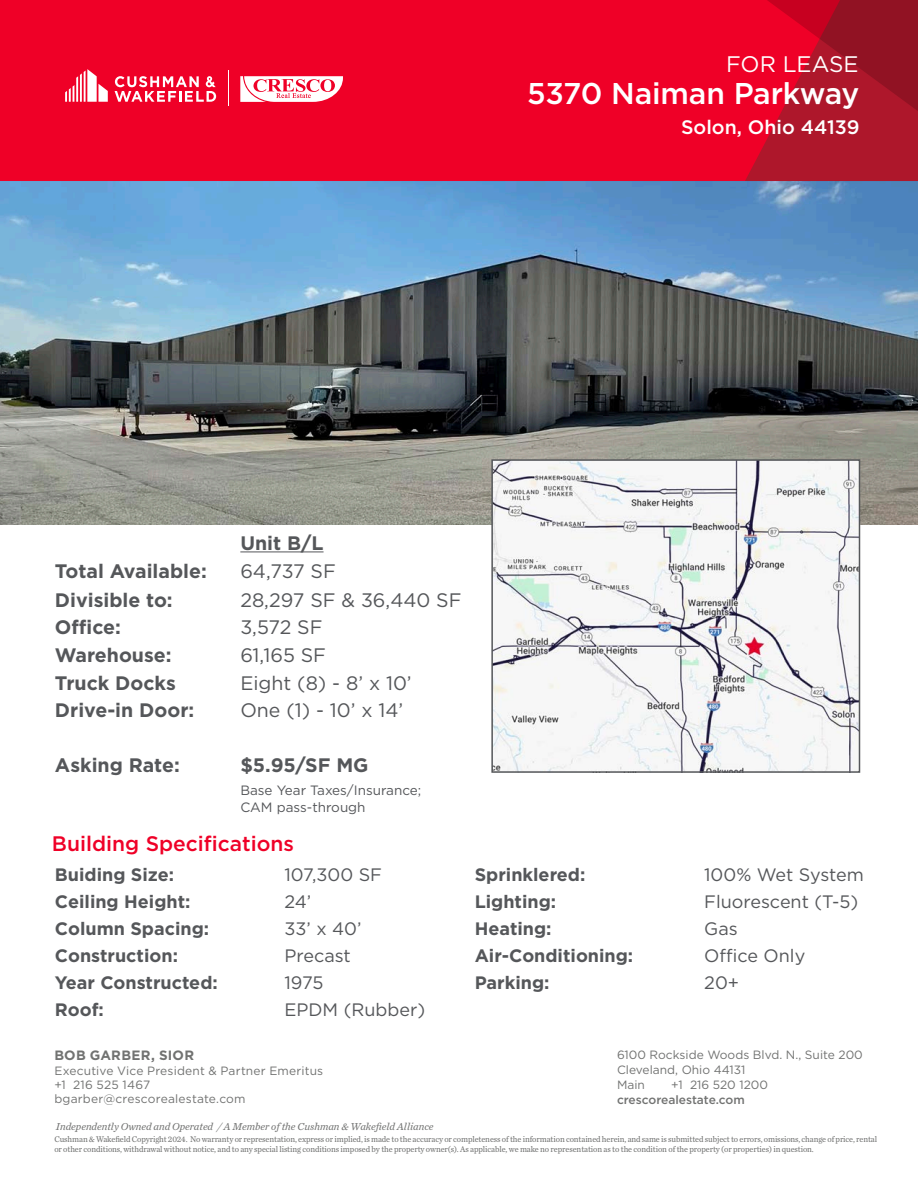
<style>
.page{position:relative;width:918px;height:1188px;background:#fff}
.page>*{position:absolute;margin:0;border:0;box-sizing:border-box;transform-origin:0 0}
.t1{font:500 30px "Gotham";letter-spacing:-.01em;color:#fff}
.t2{font:22.5px "Gotham";color:#fff}
.t3{font:500 21px "Gotham";color:#ef0027}
.Body_Text{font:700 19.5px "Gotham";color:#55575a}
.Body_Text-2{font:19.5px "Gotham";color:#55575a}
.t4{font:500 19.5px "Gotham";color:#fff}
.Body_Text-3{font:700 18px "Gotham";color:#55575a}
.Body_Text-4{font:18px "Gotham";color:#55575a}
.Body_Text-5{font:13.5px/16.2px "Gotham";color:#55575a}
.t5{font:700 13.5px "Gotham";letter-spacing:.015em;color:#717271}
.t6{font:12px/14.4px "Gotham";letter-spacing:.005em;color:#717271}
.t7{font:500 12px "Gotham";color:#717271}
.t8{font:italic 10.5px "Chronicle Text G2";color:#717271}
.t9{font:8.7px/10.4px "Chronicle Text G2";letter-spacing:-.01em;color:#717271;scale:.95 1}
</style>
<div class="page">
<img style="left:0;top:181px;width:918px;height:344px">
<img style="left:494px;top:462px;width:363px;height:308px">
<div style="left:491px;top:459px;width:369px;height:314px;border:2px solid #55575a"></div>
<hr style="left:240px;top:551px;width:84px;height:1px;background:#55575a">
<div style="left:0;top:0;width:918px;height:181px;background:#ef0027"></div>
<svg style="left:745px;top:0;width:173px;height:181px"></svg>
<hr style="left:228px;top:71px;width:1px;height:35px;background:#fff">
<svg style="left:65px;top:69px;width:43px;height:33px"></svg>
<svg style="left:115px;top:76px;width:101px;height:26px"></svg>
<svg style="left:240px;top:76px;width:103px;height:26px;background:#fabcc6"></svg>
<h2 class="t2" style="left:726px;top:50px;width:134px">FOR LEASE</h2>
<h1 class="t1" style="left:527px;top:74px;width:334px">5370 Naiman Parkway</h1>
<h3 class="t4" style="left:681px;top:114px;width:180px">Solon, Ohio 44139</h3>
<p class="Body_Text" style="left:55px;top:558px;width:153px">Total Available:</p>
<p class="Body_Text" style="left:55px;top:587px;width:119px">Divisible to:</p>
<p class="Body_Text" style="left:240px;top:530px;width:85px">Unit B/L</p>
<p class="Body_Text-2" style="left:240px;top:558px;width:97px">64,737 SF</p>
<p class="Body_Text-2" style="left:240px;top:587px;width:223px">28,297 SF &amp; 36,440 SF</p>
<p class="Body_Text" style="left:55px;top:615px;width:67px">Office:</p>
<p class="Body_Text-2" style="left:240px;top:615px;width:84px">3,572 SF</p>
<p class="Body_Text" style="left:55px;top:642px;width:118px">Warehouse:</p>
<p class="Body_Text-2" style="left:240px;top:643px;width:87px">61,165 SF</p>
<p class="Body_Text" style="left:55px;top:670px;width:122px">Truck Docks</p>
<p class="Body_Text-2" style="left:240px;top:670px;width:173px">Eight (8) - 8’ x 10’</p>
<p class="Body_Text" style="left:55px;top:697px;width:141px">Drive-in Door:</p>
<p class="Body_Text-2" style="left:240px;top:698px;width:164px">One (1) - 10’ x 14’</p>
<p class="Body_Text" style="left:55px;top:753px;width:126px">Asking Rate:</p>
<p class="Body_Text" style="left:240px;top:753px;width:130px">$5.95/SF MG</p>
<p class="Body_Text-5" style="left:240px;top:782px;width:182px">Base Year Taxes/Insurance;<br>CAM pass-through</p>
<p class="t3" style="left:52px;top:830px;width:244px">Building Specifications</p>
<p class="Body_Text-3" style="left:55px;top:863px;width:121px">Buiding Size:</p>
<p class="Body_Text-4" style="left:284px;top:863px;width:99px">107,300 SF</p>
<p class="Body_Text-3" style="left:55px;top:890px;width:137px">Ceiling Height:</p>
<p class="Body_Text-4" style="left:284px;top:890px;width:28px">24’</p>
<p class="Body_Text-3" style="left:55px;top:917px;width:156px">Column Spacing:</p>
<p class="Body_Text-4" style="left:284px;top:917px;width:78px">33’ x 40’</p>
<p class="Body_Text-3" style="left:55px;top:944px;width:125px">Construction:</p>
<p class="Body_Text-4" style="left:284px;top:944px;width:68px">Precast</p>
<p class="Body_Text-3" style="left:55px;top:971px;width:164px">Year Constructed:</p>
<p class="Body_Text-4" style="left:284px;top:971px;width:41px">1975</p>
<p class="Body_Text-3" style="left:55px;top:998px;width:50px">Roof:</p>
<p class="Body_Text-4" style="left:284px;top:998px;width:142px">EPDM (Rubber)</p>
<h3 class="t5" style="left:54px;top:1047px;width:141px">BOB GARBER, SIOR</h3>
<h3 class="t6" style="left:54px;top:1063px;width:270px">Executive Vice President &amp; Partner Emeritus +1 216 525 1467 bgarber@crescorealestate.com</h3>
<p class="t8" style="left:56px;top:1119px;width:379px">Independently Owned and Operated / A Member of the Cushman &amp; Wakefield Alliance</p>
<p class="Body_Text-3" style="left:475px;top:863px;width:112px">Sprinklered:</p>
<p class="Body_Text-4" style="left:704px;top:863px;width:161px">100% Wet System</p>
<p class="Body_Text-3" style="left:475px;top:890px;width:83px">Lighting:</p>
<p class="Body_Text-4" style="left:704px;top:890px;width:156px">Fluorescent (T-5)</p>
<p class="Body_Text-3" style="left:475px;top:917px;width:78px">Heating:</p>
<p class="Body_Text-4" style="left:704px;top:917px;width:35px">Gas</p>
<p class="Body_Text-3" style="left:475px;top:944px;width:160px">Air-Conditioning:</p>
<p class="Body_Text-4" style="left:704px;top:944px;width:103px">Office Only</p>
<p class="Body_Text-3" style="left:475px;top:971px;width:76px">Parking:</p>
<p class="Body_Text-4" style="left:704px;top:971px;width:36px">20+</p>
<h3 class="t6" style="left:617px;top:1047px;width:247px;line-height:15px">6100 Rockside Woods Blvd. N., Suite 200<br>Cleveland, Ohio 44131<br>Main</h3>
<h3 class="t6" style="left:671px;top:1077px;width:99px">+1 216 520 1200</h3>
<h3 class="t7" style="left:617px;top:1091px;width:129px">crescorealestate.com</h3>
<p class="t9" style="left:54px;top:1133px;width:868px">Cushman &amp; Wakefield Copyright 2024. No warranty or representation, express or implied, is made to the accuracy or completeness of the information contained herein, and same is submitted subject to errors, omissions, change of price, rental or other conditions, withdrawal without notice, and to any special listing conditions imposed by the property owner(s). As applicable, we make no representation as to the condition of the property (or properties) in question.</p>
</div>
